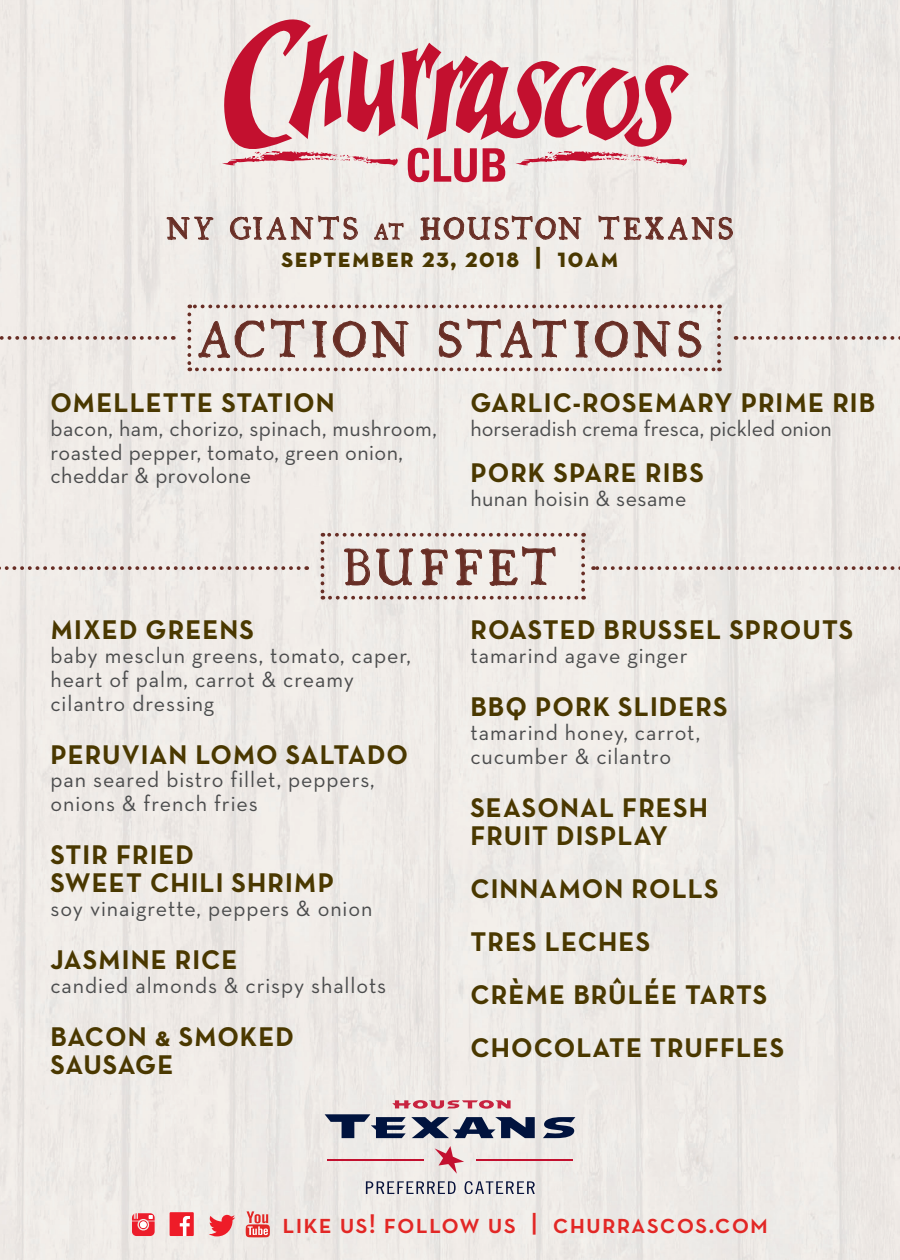
<style>
.page{position:relative;width:900px;height:1260px;background:#fff}
.page>*{position:absolute;margin:0;border:0;box-sizing:border-box;transform-origin:0 0}
.t1{font:45px "Ugly Qua";letter-spacing:.095em;color:#682e25}
.t2{font:27.5px/28px "Neutra Text Bold SC Alt";letter-spacing:.04em;color:#4a3800}
.t3{font:27.5px "Neutra Text Demi SC";letter-spacing:.04em;color:#e22725}
.t4{font:27.5px "Ugly Qua";letter-spacing:.12em;color:#682e25}
.t5{font:22.5px/23.8px "Neutra Text";letter-spacing:.035em;color:#4b4c4d}
.t6{font:22.5px "Neutra Text";color:#4b4c4d}
.s1{font-size:19.25px}
</style>
<div class="page">
<img style="left:0;top:0;width:900px;height:1260px">
<svg style="left:219px;top:8px;width:470px;height:174px;background:#e3adb3"></svg>
<svg style="left:166px;top:211px;width:48px;height:29px"></svg>
<svg style="left:230px;top:215px;width:128px;height:25px;background:#d2c3be"></svg>
<svg style="left:374px;top:222px;width:30px;height:18px"></svg>
<svg style="left:420px;top:215px;width:162px;height:27px;background:#d3c5c0"></svg>
<svg style="left:598px;top:215px;width:135px;height:26px;background:#d2c3be"></svg>
<svg style="left:187px;top:305px;width:534px;height:66px;background:#ded4d0"></svg>
<svg style="left:321px;top:489px;width:264px;height:111px;background:#e5deda"></svg>
<svg style="left:0;top:336px;width:165px;height:4px"></svg>
<svg style="left:0;top:566px;width:299px;height:4px"></svg>
<svg style="left:736px;top:336px;width:164px;height:4px"></svg>
<svg style="left:593px;top:566px;width:307px;height:4px"></svg>
<hr style="left:327px;top:1159px;width:97px;height:2px;background:#c3102f">
<hr style="left:476px;top:1159px;width:97px;height:2px;background:#c3102f">
<svg style="left:366px;top:1181px;width:90px;height:13px"></svg>
<svg style="left:435px;top:1146px;width:29px;height:28px"></svg>
<svg style="left:325px;top:1100px;width:250px;height:38px;background:#a29ca9"></svg>
<svg style="left:465px;top:1181px;width:70px;height:13px"></svg>
<svg style="left:132px;top:1213px;width:23px;height:23px"></svg>
<div style="left:140px;top:1221px;width:7px;height:7px;background:#fff;border-radius:50%"></div>
<svg style="left:209px;top:1215px;width:26px;height:21px"></svg>
<svg style="left:246px;top:1211px;width:24px;height:26px"></svg>
<svg style="left:170px;top:1212px;width:24px;height:24px"></svg>
<p class="t4" style="left:167px;top:208px;width:568px">NY GIANTS <span class="s1">at</span> HOUSTON TEXANS</p>
<p class="t2" style="left:281px;top:243px;width:339px">september 23, 2018 | 10am</p>
<h1 class="t1" style="left:198px;top:305px;width:506px">ACTION STATIONS</h1>
<p class="t2" style="left:50px;top:388px;width:286px">OMELLETTE STATION</p>
<p class="t5" style="left:50px;top:416px;width:388px">bacon, ham, chorizo, spinach, mushroom, roasted pepper, tomato, green onion, cheddar &amp; provolone</p>
<p class="t2" style="left:470px;top:388px;width:406px">GARLIC-ROSEMARY PRIME RIB</p>
<p class="t6" style="left:470px;top:415px;width:363px">horseradish crema fresca, pickled onion</p>
<p class="t2" style="left:470px;top:458px;width:235px">PORK SPARE RIBS</p>
<p class="t5" style="left:470px;top:486px;width:217px">hunan hoisin &amp; sesame</p>
<h1 class="t1" style="left:343px;top:533px;width:215px">BUFFET</h1>
<p class="t2" style="left:470px;top:615px;width:384px">ROASTED BRUSSEL SPROUTS</p>
<p class="t5" style="left:470px;top:643px;width:219px">tamarind agave ginger</p>
<p class="t2" style="left:470px;top:692px;width:259px">BBQ PORK SLIDERS</p>
<p class="t5" style="left:470px;top:720px;width:231px">tamarind honey, carrot, cucumber &amp; cilantro</p>
<p class="t2" style="left:470px;top:793px;width:239px">SEASONAL FRESH<br>FRUIT DISPLAY</p>
<p class="t2" style="left:470px;top:861px;width:315px;line-height:53px">CINNAMON ROLLS<br>TRES LECHES<br>CRÈME BRÛLÉE TARTS<br>CHOCOLATE TRUFFLES</p>
<p class="t2" style="left:50px;top:615px;width:205px">MIXED GREENS</p>
<p class="t5" style="left:50px;top:643px;width:362px">baby mesclun greens, tomato, caper, heart of palm, carrot &amp; creamy cilantro dressing</p>
<p class="t2" style="left:50px;top:740px;width:359px">PERUVIAN LOMO SALTADO</p>
<p class="t5" style="left:50px;top:767px;width:326px">pan seared bistro fillet, peppers, onions &amp; french fries</p>
<p class="t2" style="left:50px;top:840px;width:285px">STIR FRIED<br>SWEET CHILI SHRIMP</p>
<p class="t5" style="left:50px;top:896px;width:323px">soy vinaigrette, peppers &amp; onion</p>
<p class="t2" style="left:50px;top:945px;width:189px">JASMINE RICE</p>
<p class="t5" style="left:50px;top:973px;width:337px">candied almonds &amp; crispy shallots</p>
<p class="t2" style="left:50px;top:1022px;width:245px">BACON &amp; SMOKED<br>SAUSAGE</p>
<p class="t3" style="left:282px;top:1207px;width:487px">like us! follow us | churrascos.com</p>
</div>
